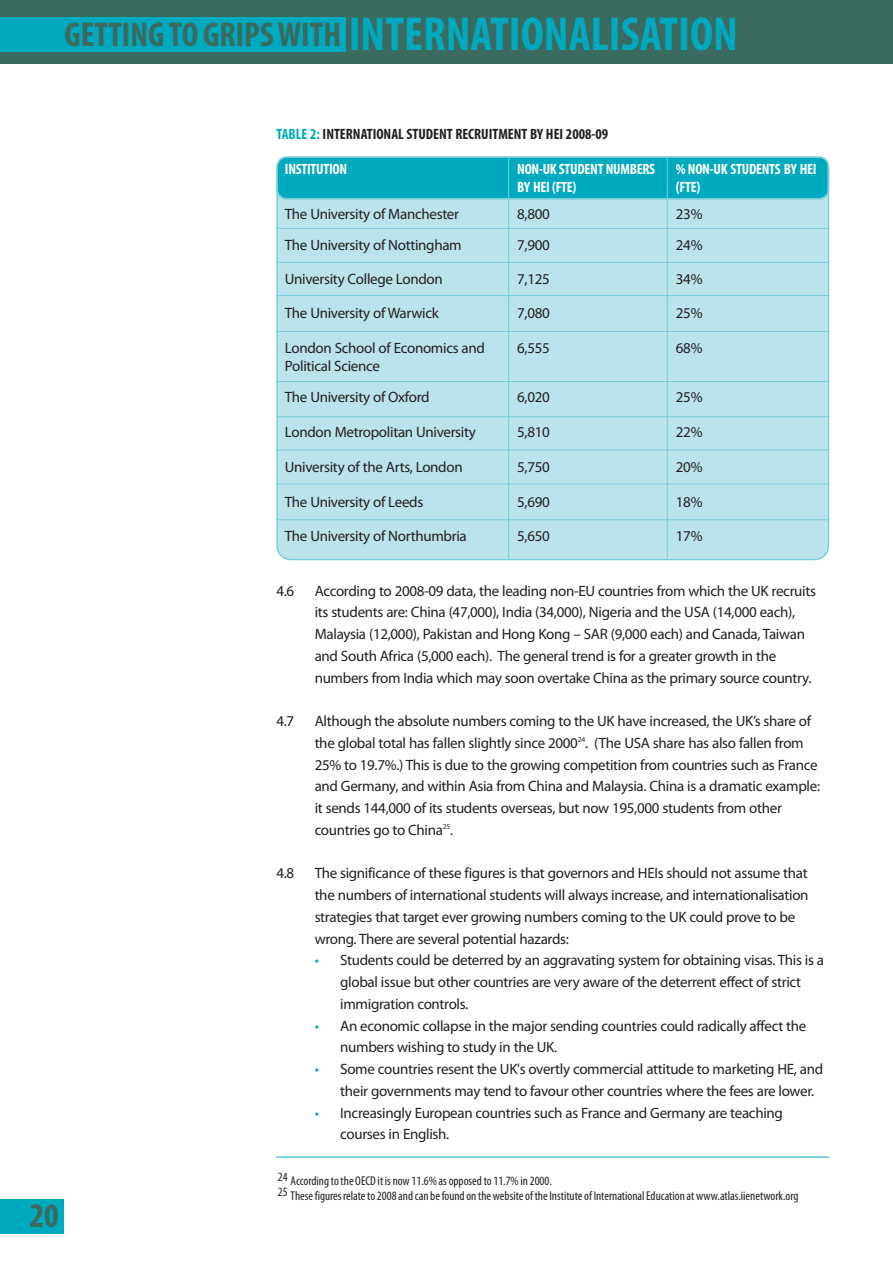
<style>
.page{position:relative;width:893px;height:1263px;background:#fff}
.page>*{position:absolute;margin:0;border:0;box-sizing:border-box;transform-origin:0 0}
.t1{font:700 condensed 48px "Myriad Pro";color:#00aabe}
.t2{font:700 condensed 34.5px "Myriad Pro";color:#3b6a60}
.t3{font:15px/21.8px "Myriad Pro";letter-spacing:-.02em;color:#231f20}
.t4{font:700 condensed 15px/18px "Myriad Pro";letter-spacing:-.015em;color:#fff}
.t5{font:700 condensed 15px "Myriad Pro";color:#231f20}
.t6{font:condensed 12.75px/15px "Myriad Pro";color:#231f20}
.s1{font-size:34.5px;color:#3b6a60}
.s2{color:#00aabe}
</style>
<div class="page">
<div style="left:0;top:0;width:893px;height:64px;background:#3b6a60"></div>
<div style="left:0;top:17px;width:346px;height:34px;background:#00aabe"></div>
<div style="left:0;top:1199px;width:64px;height:34px;background:#00aabe"></div>
<div style="left:276px;top:200px;width:553px;height:360px;background:#bbe3eb"></div>
<svg style="left:276px;top:156px;width:553px;height:44px;background:#0daec1"></svg>
<hr style="left:508px;top:158px;width:1px;height:401px;background:#74cdd9">
<hr style="left:667px;top:158px;width:1px;height:401px;background:#74cdd9">
<hr style="left:276px;top:228px;width:553px;height:1px;background:#74cdd9">
<hr style="left:276px;top:262px;width:553px;height:1px;background:#74cdd9">
<hr style="left:276px;top:295px;width:553px;height:1px;background:#74cdd9">
<hr style="left:276px;top:331px;width:553px;height:1px;background:#74cdd9">
<hr style="left:276px;top:381px;width:553px;height:1px;background:#74cdd9">
<hr style="left:276px;top:416px;width:553px;height:1px;background:#74cdd9">
<hr style="left:276px;top:449px;width:553px;height:1px;background:#74cdd9">
<hr style="left:276px;top:484px;width:553px;height:1px;background:#74cdd9">
<hr style="left:276px;top:519px;width:553px;height:1px;background:#74cdd9">
<hr style="left:276px;top:1157px;width:553px;height:1px;background:#00aabe">
<h1 class="t1" style="left:64px;top:17px;width:675px"><span class="s1">GETTING TO GRIPSWITH</span> INTERNATIONALISATION</h1>
<p class="t5" style="left:276px;top:129px;width:333px"><span class="s2">TABLE 2:</span> INTERNATIONAL STUDENT RECRUITMENT BY HEI 2008-09</p>
<p class="t4" style="left:285px;top:161px;width:64px">INSTITUTION</p>
<p class="t4" style="left:517px;top:161px;width:139px">NON-UK STUDENT NUMBERS<br>BY HEI (FTE)</p>
<p class="t4" style="left:676px;top:161px;width:142px">% NON-UK STUDENTS BY HEI (FTE)</p>
<p class="t3" style="left:285px;top:204px;width:176px">The University of Manchester</p>
<p class="t3" style="left:517px;top:204px;width:34px">8,800</p>
<p class="t3" style="left:676px;top:204px;width:28px">23%</p>
<p class="t3" style="left:285px;top:235px;width:178px">The University of Nottingham</p>
<p class="t3" style="left:517px;top:235px;width:34px">7,900</p>
<p class="t3" style="left:676px;top:235px;width:28px">24%</p>
<p class="t3" style="left:285px;top:269px;width:159px">University College London</p>
<p class="t3" style="left:517px;top:269px;width:34px">7,125</p>
<p class="t3" style="left:676px;top:269px;width:28px">34%</p>
<p class="t3" style="left:285px;top:303px;width:155px">The University of Warwick</p>
<p class="t3" style="left:517px;top:303px;width:34px">7,080</p>
<p class="t3" style="left:676px;top:303px;width:28px">25%</p>
<p class="t3" style="left:285px;top:340px;width:202px;line-height:18px">London School of Economics and<br>Political Science</p>
<p class="t3" style="left:517px;top:338px;width:34px">6,555</p>
<p class="t3" style="left:676px;top:338px;width:28px">68%</p>
<p class="t3" style="left:285px;top:388px;width:146px">The University of Oxford</p>
<p class="t3" style="left:517px;top:388px;width:34px">6,020</p>
<p class="t3" style="left:676px;top:388px;width:28px">25%</p>
<p class="t3" style="left:285px;top:422px;width:193px">London Metropolitan University</p>
<p class="t3" style="left:517px;top:422px;width:34px">5,810</p>
<p class="t3" style="left:676px;top:422px;width:28px">22%</p>
<p class="t3" style="left:285px;top:457px;width:179px">University of the Arts, London</p>
<p class="t3" style="left:517px;top:457px;width:34px">5,750</p>
<p class="t3" style="left:676px;top:457px;width:28px">20%</p>
<p class="t3" style="left:285px;top:492px;width:140px">The University of Leeds</p>
<p class="t3" style="left:517px;top:492px;width:34px">5,690</p>
<p class="t3" style="left:676px;top:492px;width:28px">18%</p>
<p class="t3" style="left:285px;top:526px;width:183px">The University of Northumbria</p>
<p class="t3" style="left:517px;top:526px;width:34px">5,650</p>
<p class="t3" style="left:676px;top:526px;width:28px">17%</p>
<p class="t3" style="left:276px;top:581px;width:19px">4.6</p>
<p class="t3" style="left:315px;top:581px;width:503px">According to 2008-09 data, the leading non-EU countries from which the UK recruits its students are: China (47,000), India (34,000), Nigeria and the USA (14,000 each), Malaysia (12,000), Pakistan and Hong Kong – SAR (9,000 each) and Canada, Taiwan and South Africa (5,000 each). The general trend is for a greater growth in the numbers from India which may soon overtake China as the primary source country.</p>
<p class="t3" style="left:276px;top:711px;width:19px">4.7</p>
<p class="t3" style="left:315px;top:711px;width:507px">Although the absolute numbers coming to the UK have increased, the UK’s share of the global total has fallen slightly since 2000<sup>24</sup>. (The USA share has also fallen from 25% to 19.7%.) This is due to the growing competition from countries such as France and Germany, and within Asia from China and Malaysia. China is a dramatic example: it sends 144,000 of its students overseas, but now 195,000 students from other countries go to China<sup>25</sup>.</p>
<p class="t3" style="left:276px;top:864px;width:19px">4.8</p>
<p class="t3" style="left:315px;top:864px;width:495px">The significance of these figures is that governors and HEIs should not assume that the numbers of international students will always increase, and internationalisation strategies that target ever growing numbers coming to the UK could prove to be wrong. There are several potential hazards:</p>
<p class="t3" style="left:340px;top:951px;width:485px;text-indent:-26px"><span class="s2">•</span> Students could be deterred by an aggravating system for obtaining visas. This is a global issue but other countries are very aware of the deterrent effect of strict immigration controls.</p>
<p class="t3" style="left:340px;top:1016px;width:468px;text-indent:-26px"><span class="s2">•</span> An economic collapse in the major sending countries could radically affect the numbers wishing to study in the UK.</p>
<p class="t3" style="left:340px;top:1059px;width:485px;text-indent:-26px"><span class="s2">•</span> Some countries resent the UK's overtly commercial attitude to marketing HE, and their governments may tend to favour other countries where the fees are lower.</p>
<p class="t3" style="left:340px;top:1103px;width:444px;text-indent:-26px"><span class="s2">•</span> Increasingly European countries such as France and Germany are teaching courses in English.</p>
<h2 class="t2" style="left:29px;top:1203px;width:31px">20</h2>
<p class="t6" style="left:278px;top:1174px;width:522px">24 Accordingtothe OECD it is now11.6%asopposedto11.7%in 2000.<br>25 Thesefiguresrelateto2008andcan befoundon thewebsiteof theInstituteof InternationalEducation atwww.atlas.iienetwork.org</p>
</div>
